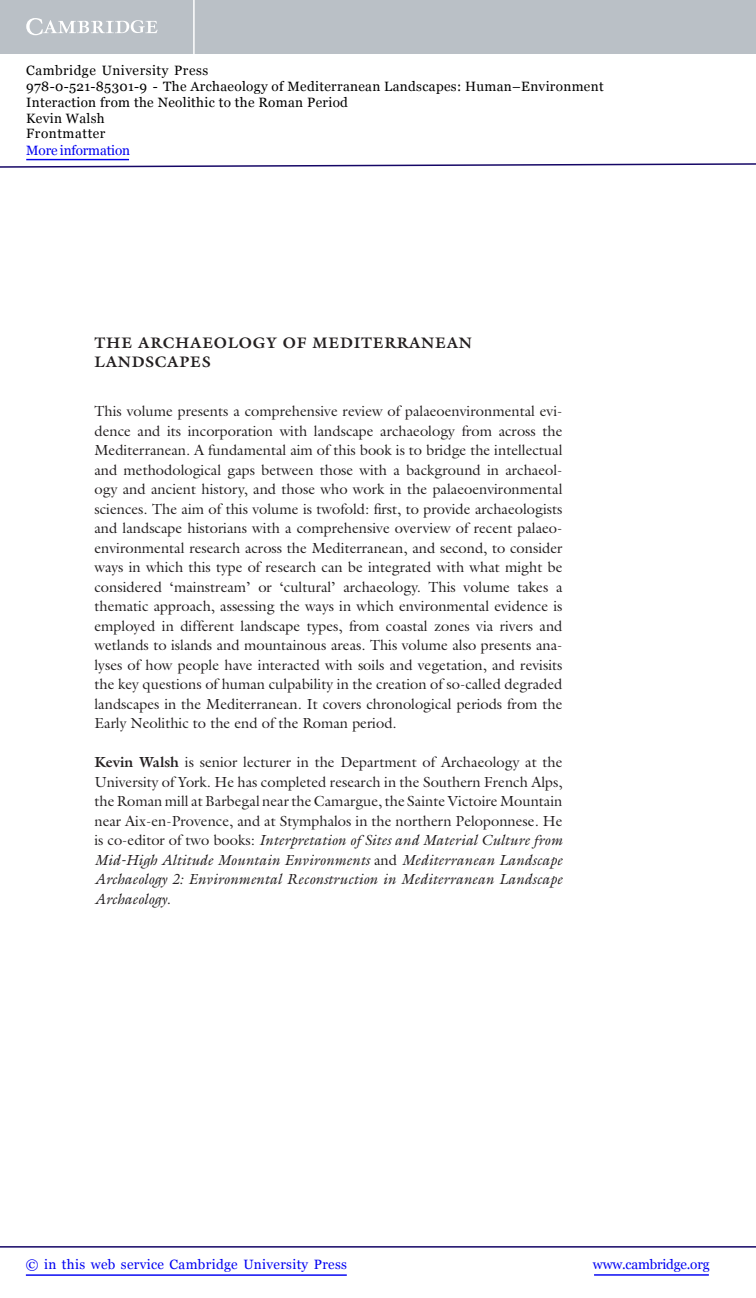
<style>
.page{position:relative;width:756px;height:1298px;background:#fff}
.page>*{position:absolute;margin:0;border:0;box-sizing:border-box;transform-origin:0 0}
.t1{font:700 15.3px/19.5px "Galliard Std";letter-spacing:.05em;color:#231f20}
.t2{font:14.7px/19.5px "Galliard Std";color:#231f20;text-align:justify}
.t3{font:13.5px/15.9px "Georgia";letter-spacing:.025em;color:#000}
.t4{font:13.5px "Georgia";letter-spacing:.025em;color:#0000f1}
.t5{font:13.5px "Georgia";letter-spacing:-.015em;color:#0000f1}
.t6{font:13.5px "Georgia";letter-spacing:-.01em;color:#0000f1}
.s1{font-weight:700}
.s2{font-style:italic}
</style>
<div class="page">
<div style="left:0;top:0;width:756px;height:54px;background:#bac0c6"></div>
<svg style="left:26px;top:18px;width:132px;height:17px"></svg>
<hr style="left:193px;top:0;width:2px;height:54px;background:#fff">
<hr style="left:594px;top:1274px;width:115px;height:1px;background:#0000f1">
<hr style="left:0;top:1246px;width:756px;height:1px;background:#150666">
<hr style="left:26px;top:1274px;width:321px;height:1px;background:#0000f1">
<svg style="left:0;top:163px;width:756px;height:5px"></svg>
<hr style="left:26px;top:159px;width:103px;height:1px;background:#0000f1">
<p class="t3" style="left:26px;top:62px;width:579px">Cambridge University Press<br>978-0-521-85301-9 - The Archaeology of Mediterranean Landscapes: Human–Environment Interaction from the Neolithic to the Roman Period<br>Kevin Walsh<br>Frontmatter</p>
<p class="t6" style="left:26px;top:142px;width:105px">More information</p>
<p class="t1" style="left:94px;top:334px;width:379px">THE ARCHAEOLOGY OF MEDITERRANEAN<br>LANDSCAPES</p>
<p class="t2" style="left:94px;top:403px;width:470px">This volume presents a comprehensive review of palaeoenvironmental evi&shy;dence and its incorporation with landscape archaeology from across the Mediterranean. A fundamental aim of this book is to bridge the intellectual and methodological gaps between those with a background in archaeol&shy;ogy and ancient history, and those who work in the palaeoenvironmental sciences. The aim of this volume is twofold: first, to provide archaeologists and landscape historians with a comprehensive overview of recent palaeo&shy;environmental research across the Mediterranean, and second, to consider ways in which this type of research can be integrated with what might be considered ‘mainstream’ or ‘cultural’ archaeology. This volume takes a thematic approach, assessing the ways in which environmental evidence is employed in different landscape types, from coastal zones via rivers and wetlands to islands and mountainous areas. This volume also presents ana&shy;lyses of how people have interacted with soils and vegetation, and revisits the key questions of human culpability in the creation of so-called degraded landscapes in the Mediterranean. It covers chronological periods from the Early Neolithic to the end of the Roman period.</p>
<p class="t2" style="left:94px;top:754px;width:470px"><span class="s1">Kevin Walsh</span> is senior lecturer in the Department of Archaeology at the University of York. He has completed research in the Southern French Alps, the Roman mill at Barbegal near the Camargue, the Sainte Victoire Mountain near Aix-en-Provence, and at Stymphalos in the northern Peloponnese. He is co-editor of two books: <span class="s2">Interpretation of Sites and Material Culture from Mid-High Altitude Mountain Environments</span> and <span class="s2">Mediterranean Landscape Archaeology 2: Environmental Reconstruction in Mediterranean Landscape Archaeology</span> .</p>
<p class="t4" style="left:26px;top:1256px;width:323px">© in this web service Cambridge University Press</p>
<p class="t5" style="left:593px;top:1256px;width:118px">www.cambridge.org</p>
</div>
